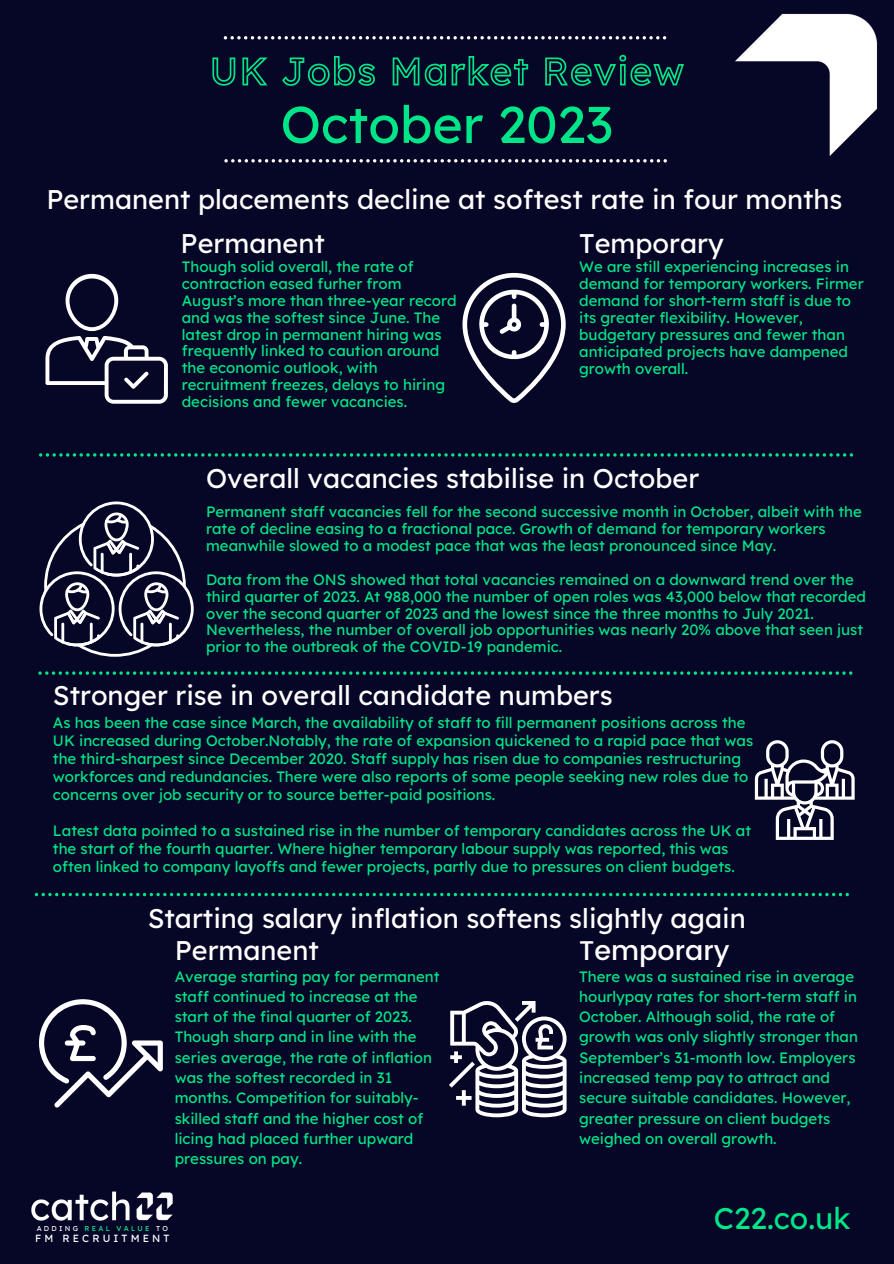
<style>
.page{position:relative;width:894px;height:1264px;background:#fff}
.page>*{position:absolute;margin:0;border:0;box-sizing:border-box;transform-origin:0 0}
.t1{font:51.6px "Lexend Deca";color:#00e588}
.t2{font:30px "Lexend Deca";color:#00e588}
.t3{font:27px "Lexend Deca";color:#fff}
.t4{font:500 27px "Poppins";color:#fff}
.t5{font:15px/16.8px "Lexend Deca";color:#00e588}
.t6{font:10.35px "Lexend Deca";letter-spacing:.3em;color:#fff}
.t7{font:7.2px "Lexend Deca";letter-spacing:.315em;color:#14ef9c}
.s1{color:#fff}
</style>
<div class="page">
<div style="left:0;top:0;width:893px;height:1263px;background:#060626"></div>
<svg style="left:39px;top:453px;width:813px;height:3px"></svg>
<svg style="left:224px;top:159px;width:442px;height:3px"></svg>
<svg style="left:224px;top:36px;width:442px;height:3px"></svg>
<svg style="left:39px;top:501px;width:155px;height:155px"></svg>
<svg style="left:38px;top:671px;width:814px;height:3px"></svg>
<svg style="left:754px;top:740px;width:100px;height:100px"></svg>
<svg style="left:35px;top:892px;width:813px;height:4px"></svg>
<img style="left:735px;top:13px;width:143px;height:143px">
<svg style="left:462px;top:273px;width:103px;height:130px"></svg>
<svg style="left:45px;top:274px;width:123px;height:129px"></svg>
<svg style="left:449px;top:1001px;width:117px;height:116px"></svg>
<svg style="left:39px;top:999px;width:124px;height:108px"></svg>
<div style="left:65px;top:1040px;width:20px;height:5px;background:#fff;border-radius:3px"></div>
<svg style="left:212px;top:54px;width:472px;height:32px"></svg>
<img style="left:31px;top:1191px;width:142px;height:30px">
<p class="t1" style="left:280px;top:91px;width:334px">October 2023</p>
<p class="t3" style="left:46px;top:182px;width:797px">Permanent placements decline at softest rate in four months</p>
<p class="t3" style="left:180px;top:226px;width:146px">Permanent</p>
<p class="t3" style="left:579px;top:226px;width:146px">Temporary</p>
<p class="t5" style="left:182px;top:258px;width:276px">Though solid overall, the rate of contraction eased furher from August’s more than three-year record and was the softest since June. The latest drop in permanent hiring was frequently linked to caution around the economic outlook, with recruitment freezes, delays to hiring decisions and fewer vacancies.</p>
<p class="t5" style="left:579px;top:258px;width:286px">We are still experiencing increases in demand for temporary workers. Firmer demand for short-term staff is due to its greater flexibility. However, budgetary pressures and fewer than anticipated projects have dampened growth overall.</p>
<p class="t3" style="left:206px;top:461px;width:494px">Overall vacancies stabilise in October</p>
<p class="t5" style="left:206px;top:503px;width:657px">Permanent staff vacancies fell for the second successive month in October, albeit with the rate of decline easing to a fractional pace. Growth of demand for temporary workers meanwhile slowed to a modest pace that was the least pronounced since May.</p>
<p class="t5" style="left:206px;top:570px;width:661px">Data from the ONS showed that total vacancies remained on a downward trend over the third quarter of 2023. At 988,000 the number of open roles was 43,000 below that recorded over the second quarter of 2023 and the lowest since the three months to July 2021.<br>Nevertheless, the number of overall job opportunities was nearly 20% above that seen just prior to the outbreak of the COVID-19 pandemic.</p>
<p class="t3" style="left:53px;top:678px;width:561px">Stronger rise in overall candidate numbers</p>
<p class="t5" style="left:53px;top:713px;width:701px;line-height:18px">As has been the case since March, the availability of staff to fill permanent positions across the UK increased during October.Notably, the rate of expansion quickened to a rapid pace that was the third-sharpest since December 2020. Staff supply has risen due to companies restructuring workforces and redundancies. There were also reports of some people seeking new roles due to concerns over job security or to source better-paid positions.</p>
<p class="t5" style="left:53px;top:821px;width:699px;line-height:18px">Latest data pointed to a sustained rise in the number of temporary candidates across the UK at the start of the fourth quarter. Where higher temporary labour supply was reported, this was often linked to company layoffs and fewer projects, partly due to pressures on client budgets.</p>
<p class="t3" style="left:148px;top:901px;width:599px">Starting salary inflation softens slightly again</p>
<p class="t5" style="left:175px;top:965px;width:266px;line-height:20.2px">Average starting pay for permanent staff continued to increase at the start of the final quarter of 2023.<br>Though sharp and in line with the series average, the rate of inflation was the softest recorded in 31 months. Competition for suitably&shy;skilled staff and the higher cost of licing had placed further upward pressures on pay.</p>
<p class="t5" style="left:579px;top:965px;width:280px;line-height:20.2px">There was a sustained rise in average hourlypay rates for short-term staff in October. Although solid, the rate of growth was only slightly stronger than September’s 31-month low. Employers increased temp pay to attract and secure suitable candidates. However, greater pressure on client budgets weighed on overall growth.</p>
<p class="t3" style="left:175px;top:933px;width:146px">Permanent</p>
<p class="t4" style="left:579px;top:934px;width:152px">Temporary</p>
<p class="t7" style="left:37px;top:1224px;width:133px"><span class="s1">ADDING</span> REAL VALUE <span class="s1">TO</span></p>
<p class="t6" style="left:35px;top:1231px;width:136px">FM RECRUITMENT</p>
<p class="t2" style="left:713px;top:1199px;width:138px">C22.co.uk</p>
</div>
